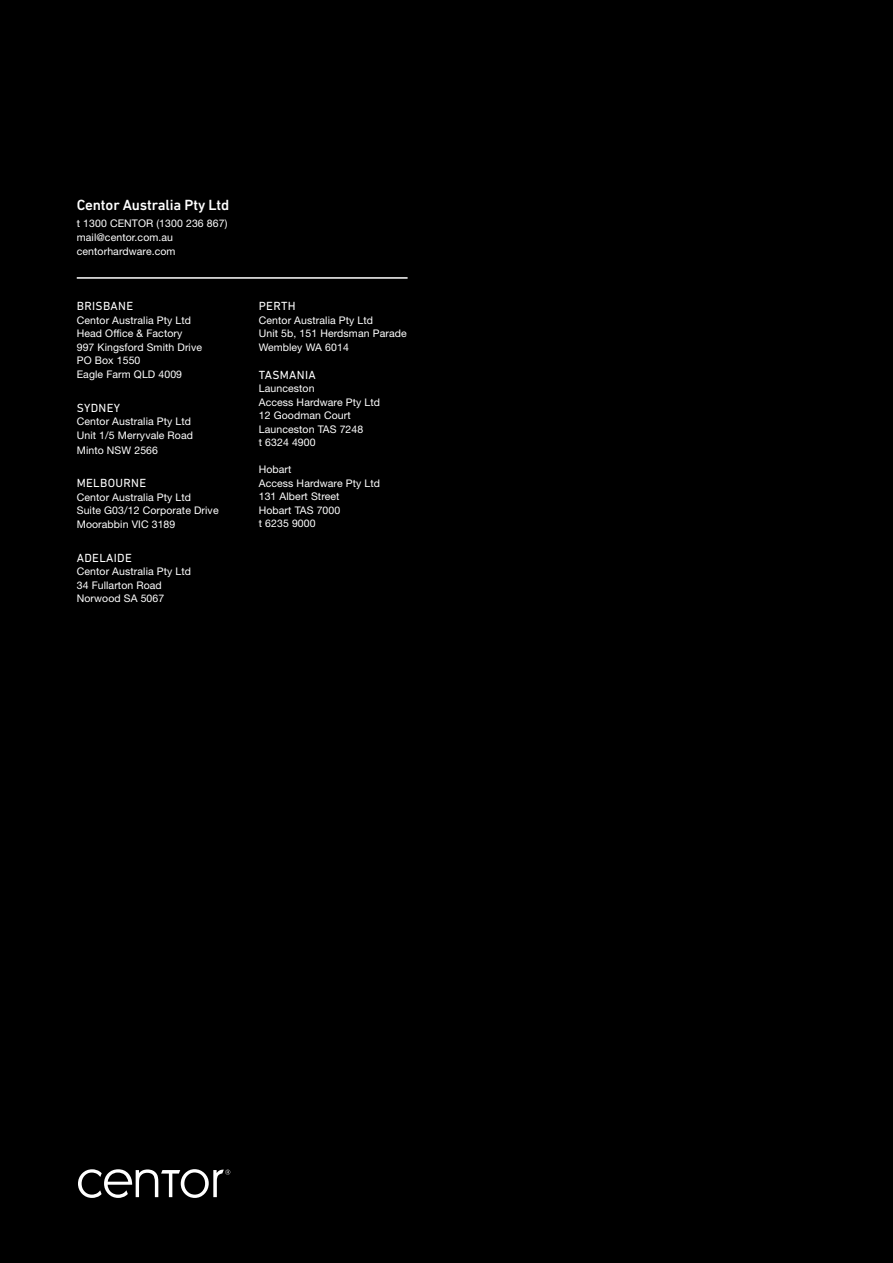
<style>
.page{position:relative;width:893px;height:1263px;background:#000}
.page>*{position:absolute;margin:0;border:0;box-sizing:border-box;transform-origin:0 0}
.t1{font:500 15px "DIN Next LT Pro";letter-spacing:-.01em;color:#fff}
.t2{font:12px "DIN Next LT Pro";letter-spacing:.03em;color:#fff}
.t3{font:10.5px/13.5px "Helvetica Neue LT Pro";letter-spacing:.01em;color:#fff}
</style>
<div class="page">
<svg style="left:78px;top:1169px;width:152px;height:29px"></svg>
<hr style="left:77px;top:277px;width:331px;height:2px;background:#fff">
<h1 class="t1" style="left:77px;top:196px;width:154px">Centor Australia Pty Ltd</h1>
<p class="t3" style="left:77px;top:217px;width:152px">t 1300 CENTOR (1300 236 867) mail@centor.com.au centorhardware.com</p>
<p class="t2" style="left:77px;top:299px;width:58px">BRISBANE</p>
<p class="t3" style="left:77px;top:313px;width:127px">Centor Australia Pty Ltd<br>Head Office &amp; Factory<br>997 Kingsford Smith Drive<br>PO Box 1550<br>Eagle Farm QLD 4009</p>
<p class="t2" style="left:77px;top:401px;width:45px">SYDNEY</p>
<p class="t3" style="left:77px;top:414px;width:118px">Centor Australia Pty Ltd<br>Unit 1/5 Merryvale Road</p>
<p class="t3" style="left:77px;top:443px;width:83px">Minto NSW 2566</p>
<p class="t2" style="left:77px;top:476px;width:71px">MELBOURNE</p>
<p class="t3" style="left:77px;top:490px;width:143px">Centor Australia Pty Ltd<br>Suite G03/12 Corporate Drive<br>Moorabbin VIC 3189</p>
<p class="t2" style="left:77px;top:551px;width:57px">ADELAIDE</p>
<p class="t3" style="left:77px;top:564px;width:116px">Centor Australia Pty Ltd<br>34 Fullarton Road<br>Norwood SA 5067</p>
<p class="t2" style="left:259px;top:299px;width:38px">PERTH</p>
<p class="t3" style="left:259px;top:313px;width:149px">Centor Australia Pty Ltd<br>Unit 5b, 151 Herdsman Parade<br>Wembley WA 6014</p>
<p class="t2" style="left:259px;top:368px;width:59px">TASMANIA</p>
<p class="t3" style="left:259px;top:381px;width:123px">Launceston<br>Access Hardware Pty Ltd<br>12 Goodman Court<br>Launceston TAS 7248<br>t 6324 4900</p>
<p class="t3" style="left:259px;top:462px;width:123px">Hobart<br>Access Hardware Pty Ltd<br>131 Albert Street<br>Hobart TAS 7000<br>t 6235 9000</p>
</div>
